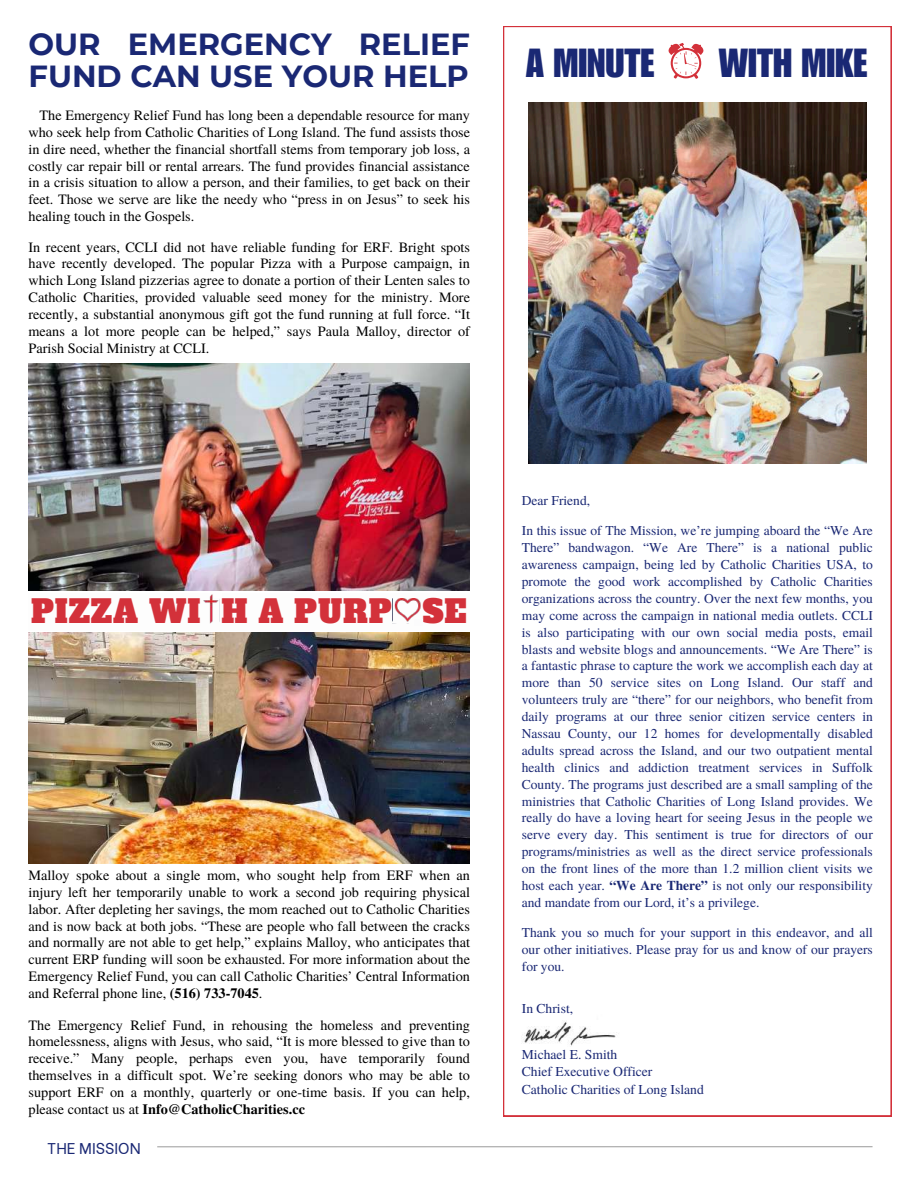
<style>
.page{position:relative;width:919px;height:1189px;background:#fff}
.page>*{position:absolute;margin:0;border:0;box-sizing:border-box;transform-origin:0 0}
.t1{font:39.45px "Impact LT Std";color:#1a2874}
.t2{font:31.05px "Alfa Slab One";letter-spacing:.025em;color:#d3313a}
.t3{font:700 30.45px/32.7px "Montserrat";color:#1a2874}
.t4{font:15.6px "Be Vietnam";color:#1a2874}
.t5{font:14.25px/16.8px "Te X Gyre Termes";color:#000;text-align:justify}
.t6{font:13.65px/17.4px "Te X Gyre Termes";color:#1a2874}
.t7{font:13.5px/16.8px "Te X Gyre Termes";color:#1a2874;text-align:justify}
.s1{font-weight:700}
</style>
<div class="page">
<img style="left:394px;top:598px;width:26px;height:24px">
<div style="left:414px;top:619px;width:8px;height:6px;background:#fbfbfc"></div>
<img style="left:203px;top:594px;width:16px;height:29px">
<div style="left:214px;top:591px;width:7px;height:6px;background:#fff"></div>
<img style="left:28px;top:364px;width:441px;height:226px">
<img style="left:28px;top:632px;width:441px;height:231px">
<svg style="left:503px;top:26px;width:388px;height:1089px"></svg>
<img style="left:521px;top:1014px;width:100px;height:31px">
<svg style="left:667px;top:43px;width:36px;height:36px"></svg>
<img style="left:528px;top:103px;width:338px;height:360px">
<hr style="left:157px;top:1145px;width:715px;height:1px;background:#a6a6a6">
<h3 class="t3" style="left:29px;top:27px;width:443px">OUR EMERGENCY RELIEF<br>FUND CAN USE YOUR HELP</h3>
<p class="t5" style="left:29px;top:106px;width:443px;text-indent:11px">The Emergency Relief Fund has long been a dependable resource for many who seek help from Catholic Charities of Long Island. The fund assists those in dire need, whether the financial shortfall stems from temporary job loss, a costly car repair bill or rental arrears. The fund provides financial assistance in a crisis situation to allow a person, and their families, to get back on their feet. Those we serve are like the needy who “press in on Jesus” to seek his healing touch in the Gospels.</p>
<p class="t5" style="left:29px;top:237px;width:443px">In recent years, CCLI did not have reliable funding for ERF. Bright spots have recently developed. The popular Pizza with a Purpose campaign, in which Long Island pizzerias agree to donate a portion of their Lenten sales to Catholic Charities, provided valuable seed money for the ministry. More recently, a substantial anonymous gift got the fund running at full force. “It means a lot more people can be helped,” says Paula Malloy, director of Parish Social Ministry at CCLI.</p>
<h1 class="t1" style="left:525px;top:49px;width:130px">A MINUTE</h1>
<h1 class="t1" style="left:718px;top:49px;width:150px">WITH MIKE</h1>
<h2 class="t2" style="left:31px;top:590px;width:436px">PIZZA WI H A PURP SE</h2>
<p class="t5" style="left:29px;top:865px;width:442px">Malloy spoke about a single mom, who sought help from ERF when an injury left her temporarily unable to work a second job requiring physical labor. After depleting her savings, the mom reached out to Catholic Charities and is now back at both jobs. “These are people who fall between the cracks and normally are not able to get help,” explains Malloy, who anticipates that current ERP funding will soon be exhausted. For more information about the Emergency Relief Fund, you can call Catholic Charities’ Central Information and Referral phone line, <span class="s1">(516) 733-7045</span>.</p>
<p class="t5" style="left:29px;top:1015px;width:443px">The Emergency Relief Fund, in rehousing the homeless and preventing homelessness, aligns with Jesus, who said, “It is more blessed to give than to receive.” Many people, perhaps even you, have temporarily found themselves in a difficult spot. We’re seeking donors who may be able to support ERF on a monthly, quarterly or one-time basis. If you can help, please contact us at <span class="s1">Info@CatholicCharities.cc</span></p>
<p class="t4" style="left:47px;top:1134px;width:95px">THE MISSION</p>
<p class="t7" style="left:521px;top:491px;width:70px">Dear Friend,</p>
<p class="t7" style="left:521px;top:521px;width:352px">In this issue of The Mission, we’re jumping aboard the “We Are There” bandwagon. “We Are There” is a national public awareness campaign, being led by Catholic Charities USA, to promote the good work accomplished by Catholic Charities organizations across the country. Over the next few months, you may come across the campaign in national media outlets. CCLI is also participating with our own social media posts, email blasts and website blogs and announcements. “We Are There” is a fantastic phrase to capture the work we accomplish each day at more than 50 service sites on Long Island. Our staff and volunteers truly are “there” for our neighbors, who benefit from daily programs at our three senior citizen service centers in Nassau County, our 12 homes for developmentally disabled adults spread across the Island, and our two outpatient mental health clinics and addiction treatment services in Suffolk County. The programs just described are a small sampling of the ministries that Catholic Charities of Long Island provides. We really do have a loving heart for seeing Jesus in the people we serve every day. This sentiment is true for directors of our programs/ministries as well as the direct service professionals on the front lines of the more than 1.2 million client visits we host each year. <span class="s1">“We Are There”</span> is not only our responsibility and mandate from our Lord, it’s a privilege.</p>
<p class="t7" style="left:521px;top:923px;width:352px">Thank you so much for your support in this endeavor, and all our other initiatives. Please pray for us and know of our prayers for you.</p>
<p class="t6" style="left:521px;top:998px;width:53px">In Christ,</p>
<p class="t6" style="left:521px;top:1044px;width:183px">Michael E. Smith<br>Chief Executive Officer<br>Catholic Charities of Long Island</p>
</div>
